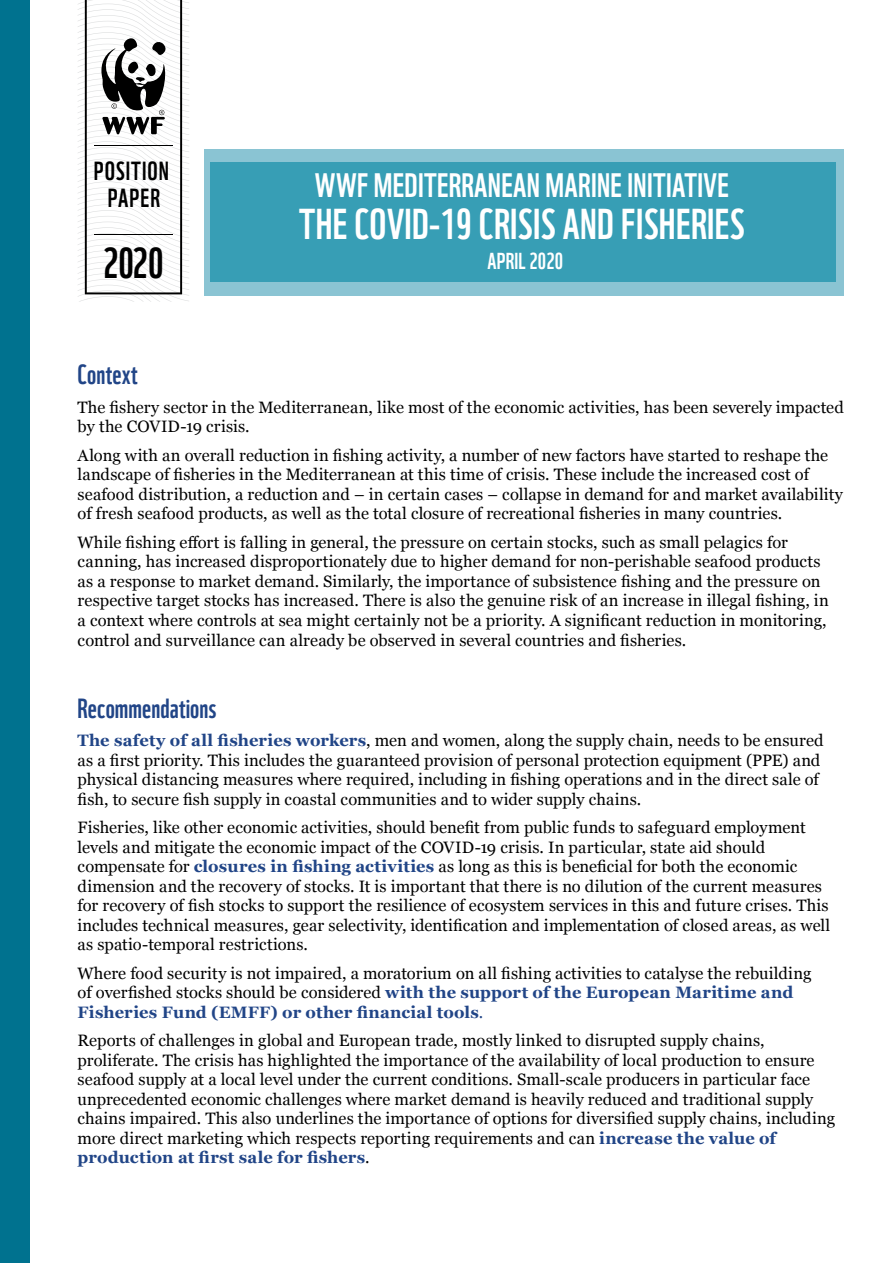
<style>
.page{position:relative;width:893px;height:1263px;background:#fff}
.page>*{position:absolute;margin:0;border:0;box-sizing:border-box;transform-origin:0 0}
.t1{font:42px "WWF";letter-spacing:.01em;color:#fff}
.t2{font:42px "WWF";color:#000}
.t3{font:33px "WWF";letter-spacing:.01em;color:#fff}
.t4{font:27px "WWF";letter-spacing:.005em;color:#214587}
.t5{font:25.5px/27px "WWF";letter-spacing:.04em;color:#000;text-align:center}
.t6{font:22.5px "WWF";letter-spacing:.01em;color:#fff}
.t7{font:16.5px/19.5px "Georgia";letter-spacing:.005em;color:#000}
.s1{font-weight:700;color:#214587}
.s2{color:#214587}
</style>
<div class="page">
<div style="left:0;top:0;width:30px;height:1263px;background:#00728f"></div>
<div style="left:203px;top:149px;width:640px;height:147px;background:#8ac4d3"></div>
<div style="left:211px;top:162px;width:625px;height:120px;background:#379eb5"></div>
<svg style="left:78px;top:0;width:111px;height:302px"></svg>
<h3 class="t5" style="left:94px;top:155px;width:77px">POSITION<br>PAPER</h3>
<h1 class="t2" style="left:103px;top:230px;width:62px">2020</h1>
<h2 class="t3" style="left:315px;top:160px;width:415px">WWF MEDITERRANEAN MARINE INITIATIVE</h2>
<h1 class="t1" style="left:299px;top:191px;width:447px">THE COVID-19 CRISIS AND FISHERIES</h1>
<h3 class="t6" style="left:487px;top:243px;width:77px">APRIL 2020</h3>
<h3 class="t4" style="left:78px;top:354px;width:61px">Context</h3>
<p class="t7" style="left:78px;top:398px;width:768px">The fishery sector in the Mediterranean, like most of the economic activities, has been severely impacted by the COVID-19 crisis.</p>
<p class="t7" style="left:78px;top:446px;width:767px">Along with an overall reduction in fishing activity, a number of new factors have started to reshape the landscape of fisheries in the Mediterranean at this time of crisis. These include the increased cost of seafood distribution, a reduction and – in certain cases – collapse in demand for and market availability of fresh seafood products, as well as the total closure of recreational fisheries in many countries.</p>
<p class="t7" style="left:78px;top:533px;width:753px">While fishing effort is falling in general, the pressure on certain stocks, such as small pelagics for canning, has increased disproportionately due to higher demand for non-perishable seafood products as a response to market demand. Similarly, the importance of subsistence fishing and the pressure on respective target stocks has increased. There is also the genuine risk of an increase in illegal fishing, in a context where controls at sea might certainly not be a priority. A significant reduction in monitoring, control and surveillance can already be observed in several countries and fisheries.</p>
<h3 class="t4" style="left:78px;top:687px;width:140px">Recommendations</h3>
<p class="t7" style="left:78px;top:731px;width:748px"><span class="s1">The safety of all fisheries workers</span>, men and women, along the supply chain, needs to be ensured as a first priority. This includes the guaranteed provision of personal protection equipment (PPE) and physical distancing measures where required, including in fishing operations and in the direct sale of fish, to secure fish supply in coastal communities and to wider supply chains.</p>
<p class="t7" style="left:78px;top:818px;width:754px">Fisheries, like other economic activities, should benefit from public funds to safeguard employment levels and mitigate the economic impact of the COVID-19 crisis. In particular, state aid should compensate for <span class="s1">closures in fishing activities</span> as long as this is beneficial for both the economic dimension and the recovery of stocks. It is important that there is no dilution of the current measures for recovery of fish stocks to support the resilience of ecosystem services in this and future crises. This includes technical measures, gear selectivity, identification and implementation of closed areas, as well as spatio-temporal restrictions.</p>
<p class="t7" style="left:78px;top:963px;width:735px">Where food security is not impaired, a moratorium on all fishing activities to catalyse the rebuilding of overfished stocks should be considered <span class="s1">with the support of the European Maritime and<br>Fisheries Fund (EMFF) or other financial tools</span><span class="s2">.</span></p>
<p class="t7" style="left:78px;top:1031px;width:759px">Reports of challenges in global and European trade, mostly linked to disrupted supply chains, proliferate. The crisis has highlighted the importance of the availability of local production to ensure seafood supply at a local level under the current conditions. Small-scale producers in particular face unprecedented economic challenges where market demand is heavily reduced and traditional supply chains impaired. This also underlines the importance of options for diversified supply chains, including more direct marketing which respects reporting requirements and can <span class="s1">increase the value of production at first sale for fishers</span>.</p>
</div>
